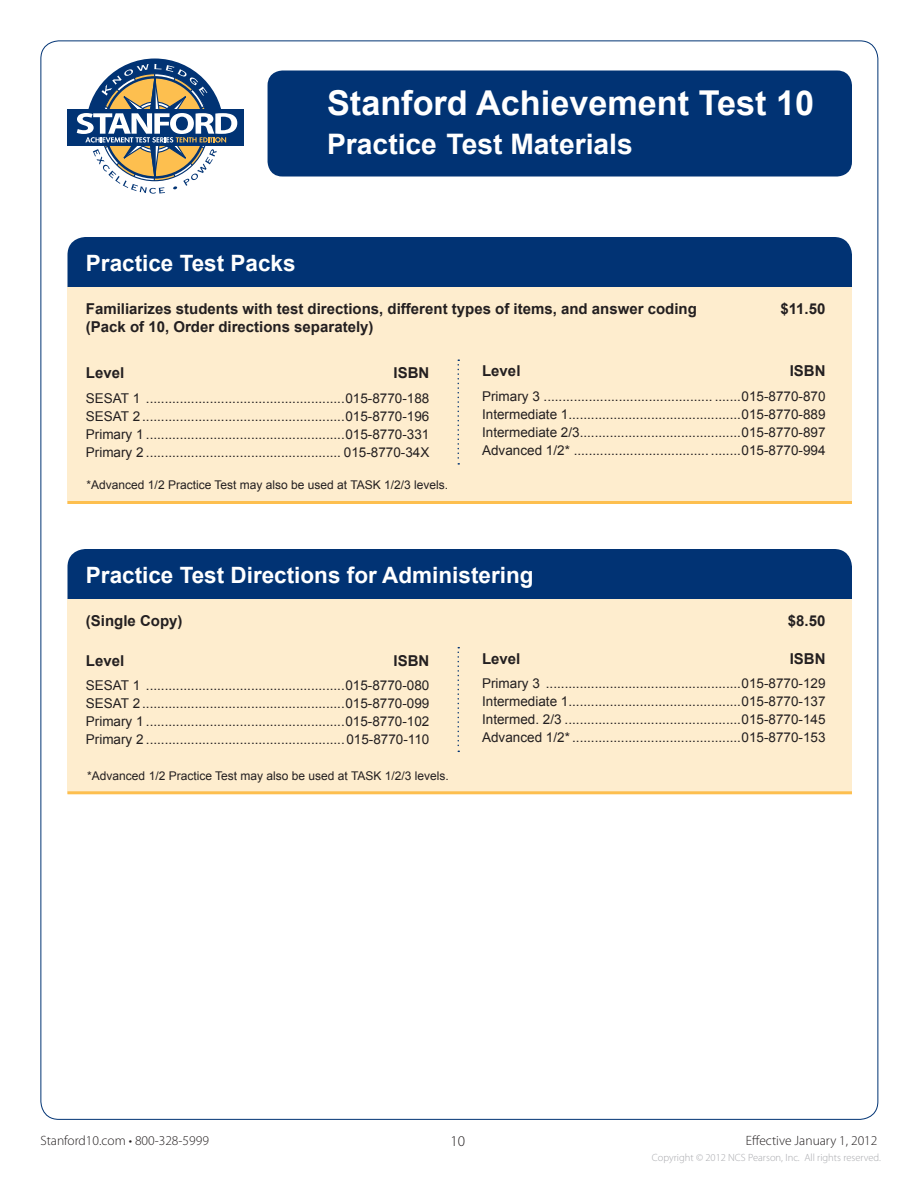
<style>
.page{position:relative;width:918px;height:1188px;background:#fff}
.page>*{position:absolute;margin:0;border:0;box-sizing:border-box;transform-origin:0 0}
.t1{font:700 34.2px "Arial";color:#fff}
.t2{font:700 28.2px "Arial";color:#fff}
.t3{font:700 22.5px "Arial";color:#fff}
.t4{font:700 15px "Arial";color:#231f20}
.t5{font:300 15px "Myriad Pro";color:#231f20}
.t6{font:13.5px/18px "Arial";color:#231f20;text-align:justify}
.t7{font:300 13.5px "Myriad Pro";color:#231f20}
.t8{font:12px "Arial";color:#231f20}
.t9{font:300 10.5px "Myriad Pro";color:#a8a9ad}
</style>
<div class="page">
<div style="left:68px;top:109px;width:176px;height:36px;background:#013374"></div>
<svg style="left:77px;top:58px;width:160px;height:136px"></svg>
<div style="left:268px;top:70px;width:584px;height:107px;background:#013374;border-radius:15px"></div>
<div style="left:68px;top:237px;width:784px;height:145px;background:#013374;border-radius:18px"></div>
<div style="left:68px;top:549px;width:784px;height:145px;background:#013374;border-radius:18px"></div>
<div style="left:68px;top:287px;width:784px;height:217px;background:#feedce"></div>
<div style="left:68px;top:599px;width:784px;height:194px;background:#feedce"></div>
<hr style="left:68px;top:501px;width:784px;height:3px;background:#fdbf4f">
<hr style="left:68px;top:791px;width:784px;height:3px;background:#fdbf4f">
<svg style="left:458px;top:359px;width:1px;height:106px"></svg>
<svg style="left:458px;top:647px;width:1px;height:105px"></svg>
<h1 class="t1" style="left:327px;top:80px;width:489px">Stanford Achievement Test 10</h1>
<h2 class="t2" style="left:327px;top:125px;width:307px">Practice Test Materials</h2>
<h3 class="t3" style="left:86px;top:248px;width:211px">Practice Test Packs</h3>
<p class="t4" style="left:86px;top:299px;width:612px">Familiarizes students with test directions, different types of items, and answer coding</p>
<p class="t4" style="left:780px;top:299px;width:47px">$11.50</p>
<p class="t4" style="left:86px;top:317px;width:289px">(Pack of 10, Order directions separately)</p>
<p class="t4" style="left:86px;top:363px;width:40px">Level</p>
<p class="t4" style="left:394px;top:363px;width:37px">ISBN</p>
<p class="t6" style="left:86px;top:389px;width:345px">SESAT 1 .....................................................015-8770-188<br>SESAT 2 ......................................................015-8770-196<br>Primary 1 .....................................................015-8770-331<br>Primary 2 .................................................... 015-8770-34X</p>
<p class="t8" style="left:87px;top:477px;width:363px">*Advanced 1/2 Practice Test may also be used at TASK 1/2/3 levels.</p>
<p class="t4" style="left:482px;top:361px;width:40px">Level</p>
<p class="t4" style="left:790px;top:361px;width:37px">ISBN</p>
<p class="t6" style="left:482px;top:387px;width:345px">Primary 3 ............................................. .......015-8770-870<br>Intermediate 1..............................................015-8770-889<br>Intermediate 2/3...........................................015-8770-897<br>Advanced 1/2* .................................... ........015-8770-994</p>
<h3 class="t3" style="left:86px;top:560px;width:449px">Practice Test Directions for Administering</h3>
<p class="t4" style="left:86px;top:611px;width:98px">(Single Copy)</p>
<p class="t4" style="left:788px;top:611px;width:39px">$8.50</p>
<p class="t4" style="left:86px;top:650px;width:40px">Level</p>
<p class="t4" style="left:394px;top:650px;width:37px">ISBN</p>
<p class="t6" style="left:86px;top:677px;width:345px">SESAT 1 .....................................................015-8770-080<br>SESAT 2 ......................................................015-8770-099<br>Primary 1 .....................................................015-8770-102<br>Primary 2 .....................................................015-8770-110</p>
<p class="t8" style="left:87px;top:768px;width:363px">*Advanced 1/2 Practice Test may also be used at TASK 1/2/3 levels.</p>
<p class="t4" style="left:482px;top:648px;width:40px">Level</p>
<p class="t4" style="left:790px;top:648px;width:37px">ISBN</p>
<p class="t6" style="left:482px;top:675px;width:345px">Primary 3 ....................................................015-8770-129<br>Intermediate 1..............................................015-8770-137<br>Intermed. 2/3 ...............................................015-8770-145<br>Advanced 1/2* .............................................015-8770-153</p>
<p class="t7" style="left:40px;top:1133px;width:170px">Stanford10.com • 800-328-5999</p>
<p class="t5" style="left:451px;top:1133px;width:16px">10</p>
<p class="t7" style="left:746px;top:1133px;width:133px">Effective January 1, 2012</p>
<p class="t9" style="left:652px;top:1152px;width:231px">Copyright © 2012 NCS Pearson, Inc. All rights reserved.</p>
</div>
